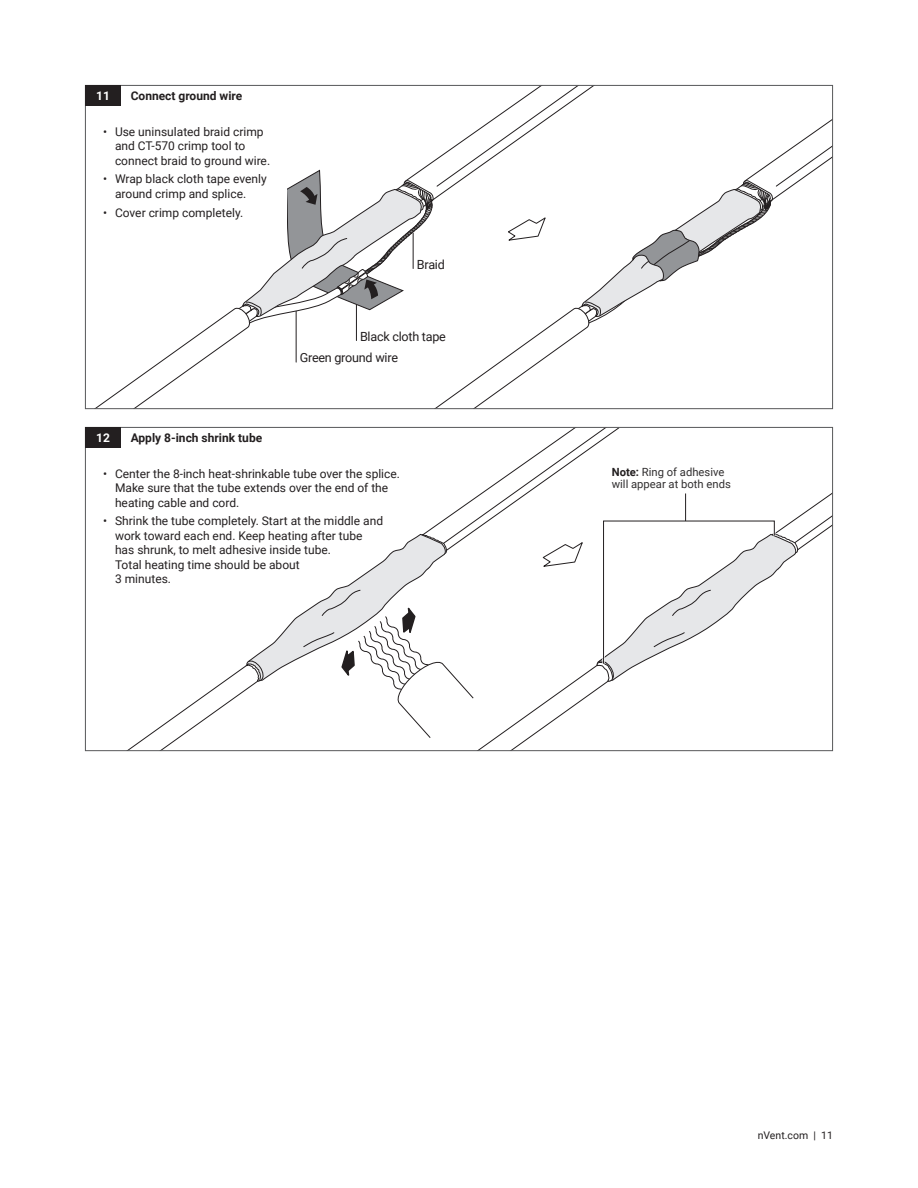
<style>
.page{position:relative;width:918px;height:1188px;background:#fff}
.page>*{position:absolute;margin:0;border:0;box-sizing:border-box;transform-origin:0 0}
.t1{font:12.6px/21.6px "Roboto";letter-spacing:-.02em;color:#231f20}
.t2{font:12px/14.4px "Roboto";color:#231f20}
.t3{font:700 12px "Roboto";color:#231f20}
.t4{font:700 12px "Roboto";color:#fff}
.t5{font:11.25px/12px "Roboto";color:#312f30}
.t6{font:10.5px "Roboto";color:#231f20}
.s1{font-weight:700;color:#231f20}
</style>
<div class="page">
<svg style="left:96px;top:87px;width:735px;height:320px"></svg>
<hr style="left:296px;top:311px;width:1px;height:51px;background:#231f20">
<hr style="left:413px;top:233px;width:1px;height:36px;background:#231f20">
<svg style="left:129px;top:429px;width:702px;height:320px"></svg>
<div style="left:85px;top:85px;width:36px;height:21px;background:#231f20"></div>
<div style="left:85px;top:427px;width:36px;height:21px;background:#231f20"></div>
<div style="left:103px;top:127px;width:184px;height:97px;background:#fff"></div>
<p class="t4" style="left:96px;top:87px;width:15px">11</p>
<p class="t3" style="left:131px;top:88px;width:113px">Connect ground wire</p>
<p class="t2" style="left:115px;top:124px;width:157px;text-indent:-12px">• Use uninsulated braid crimp and CT-570 crimp tool to connect braid to ground wire.</p>
<p class="t2" style="left:115px;top:172px;width:153px;text-indent:-12px">• Wrap black cloth tape evenly around crimp and splice.</p>
<p class="t2" style="left:103px;top:205px;width:142px">• Cover crimp -completely.</p>
<p class="t4" style="left:96px;top:429px;width:15px">12</p>
<p class="t3" style="left:131px;top:430px;width:133px">Apply 8-inch shrink tube</p>
<p class="t1" style="left:417px;top:253px;width:30px">Braid</p>
<p class="t1" style="left:300px;top:325px;width:148px;text-indent:60px">Black cloth tape<br>Green ground wire</p>
<p class="t2" style="left:115px;top:466px;width:286px;text-indent:-12px">• Center the 8-inch heat-shrinkable tube over the splice.<br>Make sure that the tube extends over the end of the heating cable and cord.</p>
<p class="t2" style="left:115px;top:514px;width:270px;text-indent:-12px">• Shrink the tube completely. Start at the middle and work toward each end. Keep heating after tube has shrunk, to melt adhesive inside tube.<br>Total heating time should be about<br>3 minutes.</p>
<p class="t5" style="left:612px;top:465px;width:121px"><span class="s1">Note:</span> Ring of adhesive will appear at both ends</p>
<p class="t6" style="left:758px;top:1128px;width:77px">nVent.com | 11</p>
</div>
